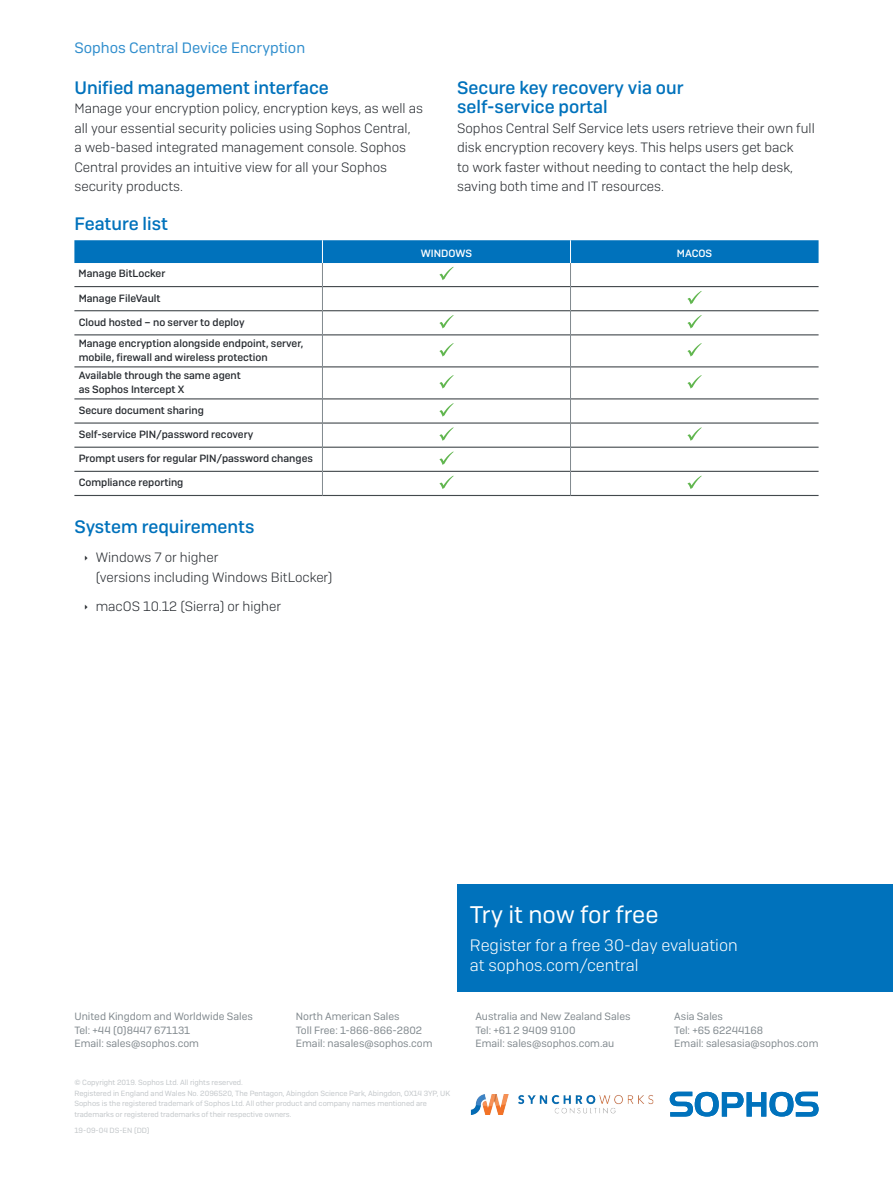
<style>
.page{position:relative;width:893px;height:1191px;background:#fff}
.page>*{position:absolute;margin:0;border:0;box-sizing:border-box;transform-origin:0 0}
.CTA_Heading{font:24px "Sophos Sans";color:#fff}
.Subheading_1{font:500 18px/19.5px "Sophos Sans";color:#0072bc}
.CTA_Copy{font:300 16.5px/19.5px "Sophos Sans";color:#fff}
.t1{font:15px "Sophos Sans";color:#308ecd}
.Body_Copy{font:300 13.5px/19.5px "Sophos Sans";color:#282c31}
.Table_Left_Column{font:500 10.5px/13.5px "Sophos Sans";color:#282c31}
.Sales_Address{font:10.5px "Sophos Sans";color:#81898e}
.Table_Header{font:500 10.5px "Sophos Sans";color:#fff}
.Copyright{font:7.5px/10.5px "Sophos Sans";color:#c2c6c9}
.Job_No__and_Version{font:7.5px "Sophos Sans";color:#c2c6c9}
</style>
<div class="page">
<div style="left:457px;top:884px;width:436px;height:107px;background:#0072bc"></div>
<hr style="left:74px;top:366px;width:248px;height:1px;background:#43494d">
<hr style="left:74px;top:398px;width:248px;height:1px;background:#43494d">
<hr style="left:74px;top:422px;width:248px;height:1px;background:#43494d">
<hr style="left:74px;top:446px;width:248px;height:2px;background:#43494d">
<hr style="left:74px;top:471px;width:248px;height:1px;background:#43494d">
<hr style="left:74px;top:495px;width:248px;height:1px;background:#43494d">
<hr style="left:323px;top:366px;width:247px;height:1px;background:#43494d">
<hr style="left:323px;top:398px;width:247px;height:1px;background:#43494d">
<hr style="left:323px;top:422px;width:247px;height:1px;background:#43494d">
<hr style="left:323px;top:446px;width:247px;height:2px;background:#43494d">
<hr style="left:323px;top:471px;width:247px;height:1px;background:#43494d">
<hr style="left:322px;top:495px;width:248px;height:1px;background:#43494d">
<hr style="left:571px;top:366px;width:248px;height:1px;background:#43494d">
<hr style="left:571px;top:398px;width:248px;height:1px;background:#43494d">
<hr style="left:571px;top:422px;width:248px;height:1px;background:#43494d">
<hr style="left:571px;top:446px;width:248px;height:2px;background:#43494d">
<hr style="left:571px;top:471px;width:248px;height:1px;background:#43494d">
<hr style="left:570px;top:495px;width:249px;height:1px;background:#43494d">
<hr style="left:322px;top:335px;width:1px;height:32px;background:#81898e">
<hr style="left:322px;top:367px;width:1px;height:32px;background:#81898e">
<svg style="left:322px;top:399px;width:1px;height:96px"></svg>
<hr style="left:570px;top:335px;width:1px;height:32px;background:#81898e">
<hr style="left:570px;top:367px;width:1px;height:32px;background:#81898e">
<svg style="left:570px;top:399px;width:1px;height:96px"></svg>
<svg style="left:74px;top:240px;width:745px;height:95px"></svg>
<svg style="left:439px;top:343px;width:15px;height:13px"></svg>
<svg style="left:687px;top:343px;width:15px;height:13px"></svg>
<svg style="left:439px;top:375px;width:15px;height:13px"></svg>
<svg style="left:687px;top:375px;width:15px;height:13px"></svg>
<svg style="left:439px;top:403px;width:15px;height:14px"></svg>
<svg style="left:439px;top:427px;width:15px;height:14px"></svg>
<svg style="left:687px;top:427px;width:15px;height:14px"></svg>
<svg style="left:439px;top:451px;width:15px;height:14px"></svg>
<svg style="left:439px;top:475px;width:15px;height:14px"></svg>
<svg style="left:687px;top:475px;width:15px;height:14px"></svg>
<svg style="left:670px;top:1091px;width:149px;height:25px"></svg>
<img style="left:471px;top:1094px;width:183px;height:20px">
<p class="t1" style="left:74px;top:39px;width:232px">Sophos Central Device Encryption</p>
<p class="Subheading_1" style="left:74px;top:78px;width:256px">Unified management interface</p>
<p class="Body_Copy" style="left:74px;top:99px;width:350px">Manage your encryption policy, encryption keys, as well as all your essential security policies using Sophos Central,<br>a web-based integrated management console. Sophos Central provides an intuitive view for all your Sophos security products.</p>
<p class="Subheading_1" style="left:74px;top:214px;width:95px">Feature list</p>
<p class="Table_Header" style="left:421px;top:247px;width:53px">WINDOWS</p>
<p class="Table_Header" style="left:677px;top:247px;width:37px">MACOS</p>
<p class="Table_Left_Column" style="left:79px;top:267px;width:88px">Manage BitLocker</p>
<p class="Table_Left_Column" style="left:79px;top:291px;width:83px">Manage FileVault</p>
<p class="Table_Left_Column" style="left:79px;top:315px;width:167px">Cloud hosted – no server to deploy</p>
<p class="Table_Left_Column" style="left:79px;top:336px;width:226px">Manage encryption alongside endpoint, server, mobile, firewall and wireless protection</p>
<p class="Table_Left_Column" style="left:79px;top:368px;width:164px">Available through the same agent as Sophos Intercept X</p>
<p class="Table_Left_Column" style="left:79px;top:403px;width:127px">Secure document sharing</p>
<p class="Table_Left_Column" style="left:79px;top:427px;width:176px">Self-service PIN/password recovery</p>
<p class="Table_Left_Column" style="left:79px;top:451px;width:236px">Prompt users for regular PIN/password changes</p>
<p class="Table_Left_Column" style="left:79px;top:476px;width:106px">Compliance reporting</p>
<p class="Subheading_1" style="left:74px;top:516px;width:181px">System requirements</p>
<p class="Subheading_1" style="left:457px;top:78px;width:228px">Secure key recovery via our self-service portal</p>
<p class="Body_Copy" style="left:457px;top:118px;width:359px">Sophos Central Self Service lets users retrieve their own full disk encryption recovery keys. This helps users get back<br>to work faster without needing to contact the help desk, saving both time and IT resources.</p>
<p class="Body_Copy" style="left:96px;top:547px;width:238px">Windows 7 or higher<br>(versions including Windows BitLocker)</p>
<p class="Body_Copy" style="left:96px;top:596px;width:187px">macOS 10.12 (Sierra) or higher</p>
<p class="Sales_Address" style="left:74px;top:1010px;width:180px">United Kingdom and Worldwide Sales</p>
<p class="Sales_Address" style="left:74px;top:1023px;width:117px">Tel: +44 (0)8447 671131</p>
<p class="Sales_Address" style="left:74px;top:1037px;width:126px">Email: sales@sophos.com</p>
<p class="Sales_Address" style="left:296px;top:1010px;width:105px">North American Sales</p>
<p class="Sales_Address" style="left:296px;top:1023px;width:128px">Toll Free: 1-866-866-2802</p>
<p class="Sales_Address" style="left:296px;top:1037px;width:138px">Email: nasales@sophos.com</p>
<p class="Copyright" style="left:74px;top:1077px;width:170px">© Copyright 2019. Sophos Ltd. All rights reserved.</p>
<p class="Copyright" style="left:74px;top:1087px;width:377px">Registered in England and Wales No. 2096520, The Pentagon, Abingdon Science Park, Abingdon, OX14 3YP, UK</p>
<p class="Copyright" style="left:74px;top:1098px;width:354px">Sophos is the registered trademark of Sophos Ltd. All other product and company names mentioned are trademarks or registered trademarks of their respective owners.</p>
<p class="Job_No__and_Version" style="left:74px;top:1125px;width:77px">19-09-04 DS-EN (DD)</p>
<p class="CTA_Heading" style="left:470px;top:900px;width:190px">Try it now for free</p>
<p class="CTA_Copy" style="left:470px;top:935px;width:269px">Register for a free 30-day evaluation at sophos.com/central</p>
<p class="Sales_Address" style="left:475px;top:1010px;width:157px">Australia and New Zealand Sales</p>
<p class="Sales_Address" style="left:475px;top:1023px;width:102px">Tel: +61 2 9409 9100</p>
<p class="Sales_Address" style="left:475px;top:1037px;width:140px">Email: sales@sophos.com.au</p>
<p class="Sales_Address" style="left:674px;top:1010px;width:50px">Asia Sales</p>
<p class="Sales_Address" style="left:674px;top:1023px;width:90px">Tel: +65 62244168</p>
<p class="Sales_Address" style="left:674px;top:1037px;width:146px">Email: salesasia@sophos.com</p>
</div>
